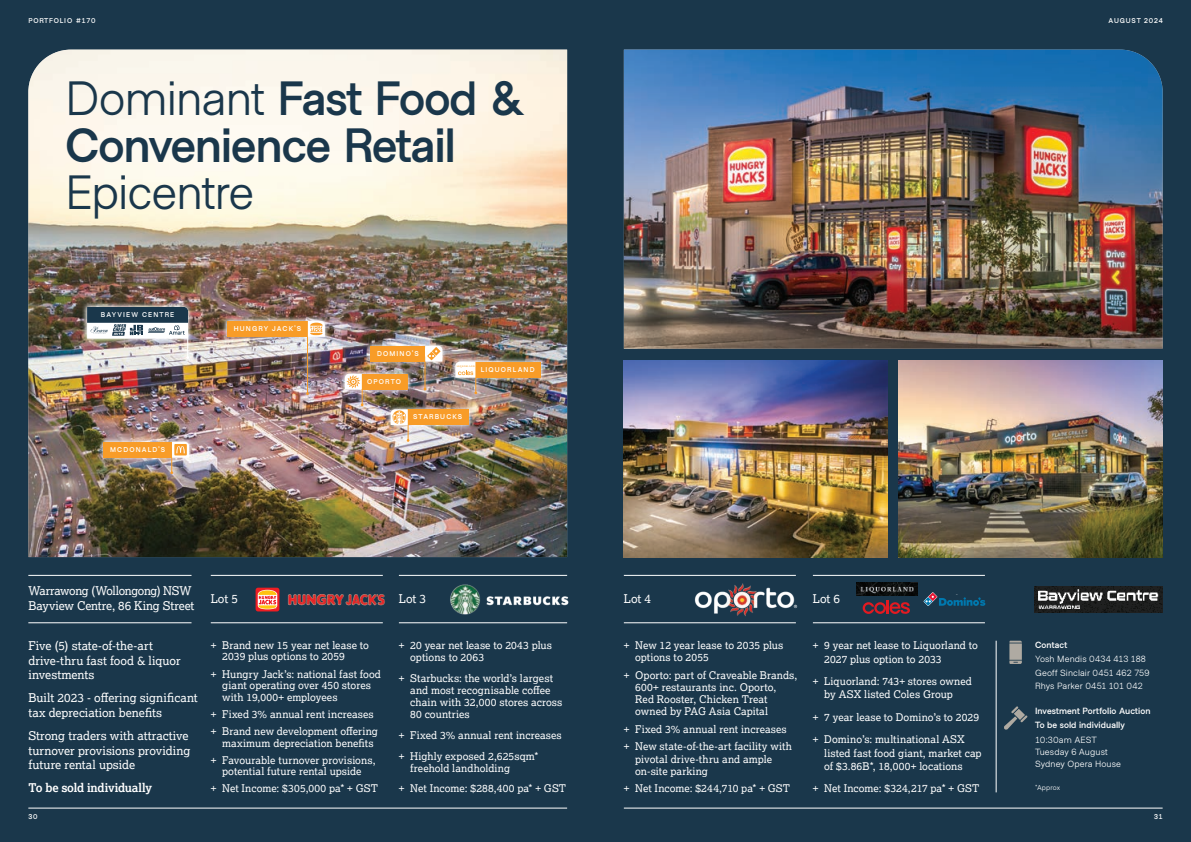
<style>
.page{position:relative;width:1191px;height:842px;background:#fff}
.page>*{position:absolute;margin:0;border:0;box-sizing:border-box;transform-origin:0 0}
.t1{font:700 48px/47px "Metro Sans";letter-spacing:-.025em;color:#1a374b}
.t2{font:48px "Metro Sans";letter-spacing:-.03em;color:#1a374b}
.t3{font:12px/14.6px "Lexia";letter-spacing:-.005em;color:#fff}
.t4{font:700 12px "Lexia";letter-spacing:-.02em;color:#fff}
.t5{font:10.5px/12.1px "Lexia";letter-spacing:.005em;color:#fff}
.t6{font:9px/13.8px "Metro Sans";letter-spacing:.01em;color:#fff}
.t7{font:700 9px/14.8px "Metro Sans";letter-spacing:.01em;color:#fff}
.t8{font:700 7px "Metro Sans";letter-spacing:.16em;color:#fff}
.t9{font:700 7px "Metro Sans";letter-spacing:.12em;color:#fff}
.t10{font:7px "Metro Sans";letter-spacing:.015em;color:#fff}
.s1{font-weight:400}
</style>
<div class="page">
<div style="left:0;top:0;width:595px;height:842px;background:#1a374b"></div>
<img style="left:28px;top:50px;width:539px;height:507px">
<img style="left:450px;top:584px;width:119px;height:31px">
<hr style="left:28px;top:623px;width:163px;height:1px;background:#fff">
<hr style="left:28px;top:575px;width:163px;height:1px;background:#fff">
<img style="left:288px;top:594px;width:97px;height:12px">
<svg style="left:255px;top:588px;width:24px;height:23px"></svg>
<svg style="left:258px;top:590px;width:19px;height:19px"></svg>
<hr style="left:399px;top:623px;width:168px;height:1px;background:#fff">
<hr style="left:211px;top:623px;width:172px;height:1px;background:#fff">
<hr style="left:399px;top:575px;width:168px;height:1px;background:#fff">
<hr style="left:211px;top:575px;width:172px;height:1px;background:#fff">
<img style="left:385px;top:404px;width:89px;height:43px">
<div style="left:408px;top:409px;width:61px;height:16px;background:#f89c28"></div>
<svg style="left:391px;top:411px;width:18px;height:31px"></svg>
<svg style="left:340px;top:369px;width:73px;height:42px"></svg>
<div style="left:362px;top:374px;width:46px;height:16px;background:#f89c28"></div>
<svg style="left:345px;top:374px;width:18px;height:32px"></svg>
<img style="left:450px;top:357px;width:96px;height:42px">
<div style="left:475px;top:362px;width:66px;height:16px;background:#f89c28"></div>
<svg style="left:455px;top:362px;width:22px;height:32px"></svg>
<img style="left:365px;top:341px;width:82px;height:54px">
<hr style="left:425px;top:357px;width:1px;height:32px;background:#f89c28">
<div style="left:370px;top:346px;width:55px;height:16px;background:#f89c28"></div>
<svg style="left:425px;top:346px;width:17px;height:16px"></svg>
<img style="left:222px;top:316px;width:108px;height:84px">
<hr style="left:307px;top:332px;width:1px;height:62px;background:#f89c28">
<div style="left:227px;top:321px;width:81px;height:16px;background:#f89c28"></div>
<svg style="left:308px;top:321px;width:17px;height:16px"></svg>
<img style="left:98px;top:437px;width:96px;height:42px">
<div style="left:103px;top:442px;width:69px;height:16px;background:#f89c28"></div>
<svg style="left:170px;top:442px;width:19px;height:32px"></svg>
<img style="left:82px;top:302px;width:112px;height:62px">
<img style="left:87px;top:307px;width:102px;height:52px">
<hr style="left:28px;top:808px;width:539px;height:1px;background:#fff">
<div style="left:595px;top:0;width:596px;height:842px;background:#1a374b"></div>
<hr style="left:996px;top:641px;width:1px;height:151px;background:#fff">
<img style="left:624px;top:50px;width:538px;height:299px">
<img style="left:899px;top:360px;width:263px;height:197px">
<img style="left:624px;top:360px;width:263px;height:197px">
<svg style="left:1009px;top:641px;width:12px;height:23px"></svg>
<svg style="left:1004px;top:706px;width:23px;height:24px"></svg>
<img style="left:694px;top:583px;width:104px;height:33px">
<svg style="left:923px;top:592px;width:62px;height:14px"></svg>
<hr style="left:813px;top:623px;width:172px;height:1px;background:#fff">
<hr style="left:813px;top:575px;width:172px;height:1px;background:#fff">
<img style="left:1034px;top:587px;width:128px;height:25px">
<hr style="left:624px;top:623px;width:172px;height:1px;background:#fff">
<hr style="left:624px;top:575px;width:172px;height:1px;background:#fff">
<img style="left:856px;top:582px;width:61px;height:14px">
<hr style="left:886px;top:600px;width:3px;height:14px;background:#e21a21">
<svg style="left:862px;top:602px;width:48px;height:12px"></svg>
<hr style="left:624px;top:808px;width:538px;height:1px;background:#fff">
<p class="t9" style="left:28px;top:16px;width:69px">PORTFOLIO #170</p>
<h1 class="t1" style="left:65px;top:77px;width:462px"><span class="s1">Dominant</span> Fast Food &amp;<br>Convenience Retail</h1>
<h1 class="t2" style="left:65px;top:164px;width:191px">Epicentre</h1>
<p class="t8" style="left:101px;top:310px;width:75px">BAYVIEW CENTRE</p>
<p class="t8" style="left:110px;top:445px;width:56px">MCDONALD’S</p>
<p class="t8" style="left:234px;top:324px;width:69px">HUNGRY JACK’S</p>
<p class="t8" style="left:377px;top:349px;width:43px">DOMINO’S</p>
<p class="t8" style="left:367px;top:377px;width:35px">OPORTO</p>
<p class="t8" style="left:413px;top:413px;width:51px">STARBUCKS</p>
<p class="t8" style="left:481px;top:365px;width:55px">LIQUORLAND</p>
<p class="t3" style="left:28px;top:583px;width:167px;line-height:15px">Warrawong (Wollongong) NSW<br>Bayview Centre, 86 King Street</p>
<p class="t3" style="left:211px;top:591px;width:29px">Lot 5</p>
<p class="t3" style="left:399px;top:591px;width:29px">Lot 3</p>
<p class="t3" style="left:28px;top:638px;width:154px">Five (5) state-of-the-art drive-thru fast food &amp; liquor investments</p>
<p class="t3" style="left:28px;top:690px;width:171px">Built 2023 - offering significant tax depreciation benefits</p>
<p class="t3" style="left:28px;top:728px;width:164px">Strong traders with attractive turnover provisions providing future rental upside</p>
<p class="t4" style="left:28px;top:780px;width:125px">To be sold individually</p>
<p class="t5" style="left:222px;top:639px;width:148px;line-height:11.5px;text-indent:-11px">+ Brand new 15 year net lease to<br>2039 plus options to 2059</p>
<p class="t5" style="left:222px;top:668px;width:160px;line-height:11.5px;text-indent:-11px">+ Hungry Jack’s: national fast food giant operating over 450 stores with 19,000+ employees</p>
<p class="t5" style="left:211px;top:705px;width:169px;line-height:17.2px">+ Fixed 3% annual rent increases + Brand new development offering</p>
<p class="t5" style="left:211px;top:734px;width:166px;line-height:17.2px;text-align:right">maximum depreciation benefits<br>+ Favourable turnover provisions,</p>
<p class="t5" style="left:211px;top:762px;width:169px;line-height:17.2px;text-align:center">potential future rental upside<br>+ Net Income: $305,000 pa* + GST</p>
<p class="t5" style="left:410px;top:639px;width:143px;text-indent:-11px">+ 20 year net lease to 2043 plus options to 2063</p>
<p class="t5" style="left:410px;top:671px;width:154px;text-indent:-11px">+ Starbucks: the world’s largest and most recognisable coffee chain with 32,000 stores across<br>80 countries</p>
<p class="t5" style="left:399px;top:724px;width:164px;line-height:20.7px">+ Fixed 3% annual rent increases + Highly exposed 2,625sqm*</p>
<p class="t5" style="left:399px;top:757px;width:169px;line-height:20.7px;text-indent:11px">freehold landholding<br>+ Net Income: $288,400 pa* + GST</p>
<p class="t9" style="left:1108px;top:16px;width:56px">AUGUST 2024</p>
<p class="t3" style="left:624px;top:591px;width:29px">Lot 4</p>
<p class="t3" style="left:813px;top:591px;width:29px">Lot 6</p>
<p class="t5" style="left:635px;top:639px;width:150px;text-indent:-11px">+ New 12 year lease to 2035 plus options to 2055</p>
<p class="t5" style="left:635px;top:669px;width:164px;text-indent:-11px">+ Oporto: part of Craveable Brands,<br>600+ restaurants inc. Oporto,<br>Red Rooster, Chicken Treat owned by PAG Asia Capital</p>
<p class="t5" style="left:624px;top:720px;width:169px;line-height:17.7px">+ Fixed 3% annual rent increases + New state-of-the-art facility with</p>
<p class="t5" style="left:635px;top:752px;width:138px">pivotal drive-thru and ample on-site parking</p>
<p class="t5" style="left:624px;top:782px;width:168px">+ Net Income: $244,710 pa* + GST</p>
<p class="t5" style="left:824px;top:638px;width:155px;line-height:13.7px;text-indent:-11px">+ 9 year net lease to Liquorland to<br>2027 plus option to 2033</p>
<p class="t5" style="left:824px;top:674px;width:149px;line-height:13.7px;text-indent:-11px">+ Liquorland: 743+ stores owned by ASX listed Coles Group</p>
<p class="t5" style="left:813px;top:705px;width:168px;line-height:22.2px">+ 7 year lease to Domino’s to 2029 + Domino’s: multinational ASX</p>
<p class="t5" style="left:824px;top:746px;width:159px;line-height:13.7px">listed fast food giant, market cap of $3.86B*, 18,000+ locations</p>
<p class="t5" style="left:813px;top:782px;width:168px">+ Net Income: $324,217 pa* + GST</p>
<p class="t7" style="left:1035px;top:638px;width:34px">Contact</p>
<p class="t6" style="left:1035px;top:652px;width:116px">Yosh Mendis 0434 413 188<br>Geoff Sinclair 0451 462 759<br>Rhys Parker 0451 101 042</p>
<p class="t7" style="left:1035px;top:703px;width:117px">Investment Portfolio Auction<br>To be sold individually</p>
<p class="t6" style="left:1035px;top:734px;width:88px;line-height:12px">10:30am AEST<br>Tuesday 6 August<br>Sydney Opera House</p>
<p class="t10" style="left:1035px;top:783px;width:27px">*Approx</p>
<p class="t8" style="left:28px;top:813px;width:11px">30</p>
<p class="t8" style="left:1154px;top:813px;width:10px">31</p>
</div>
